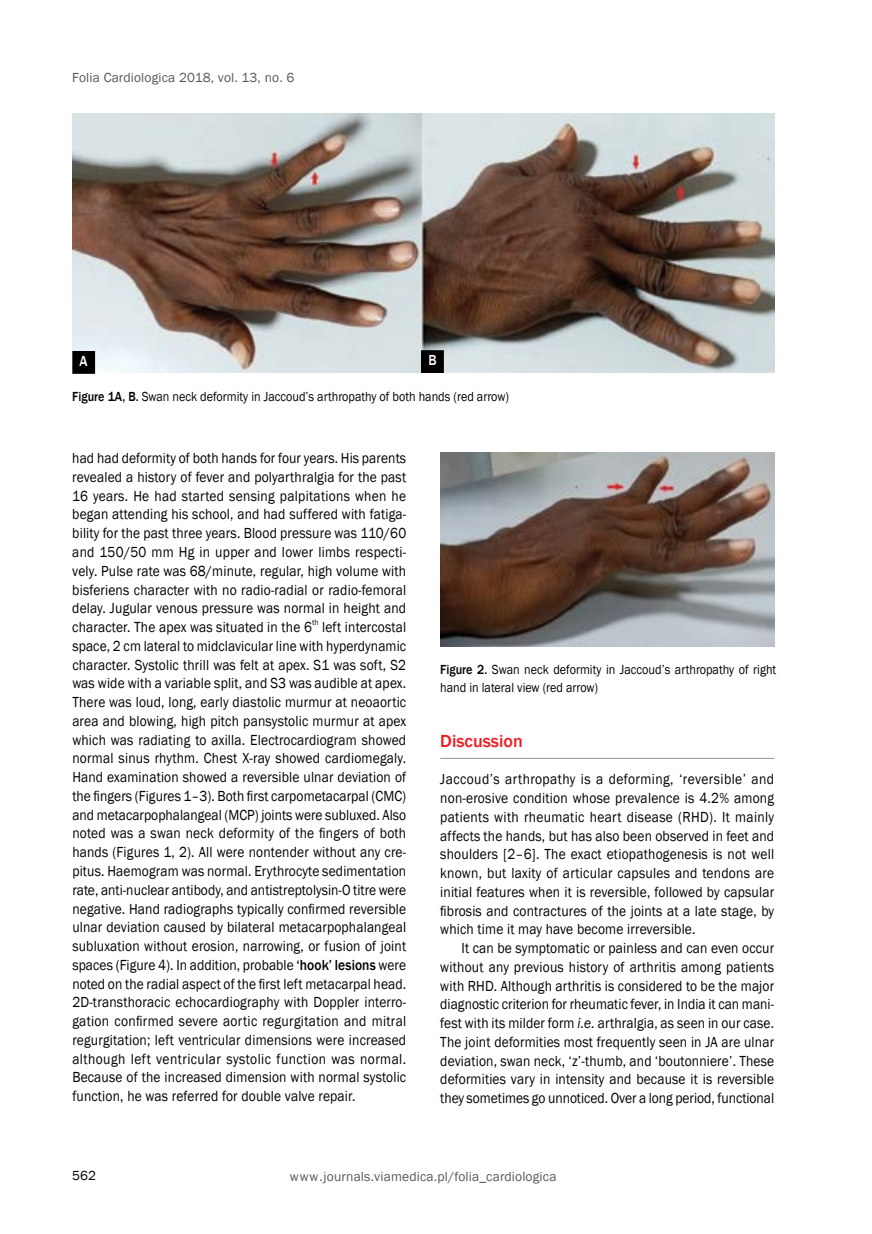
<style>
.page{position:relative;width:872px;height:1234px;background:#fff}
.page>*{position:absolute;margin:0;border:0;box-sizing:border-box;transform-origin:0 0}
.t1{font:500 18px "Franklin Gothic";color:#ed1d24}
.t2{font:15px/18.8px "Franklin Gothic";letter-spacing:.01em;color:#000;text-align:justify;scale:.9 1}
.t3{font:500 15px "Franklin Gothic";color:#fff;scale:.9 1}
.t4{font:13.5px/17.2px "Franklin Gothic";color:#000;scale:.9 1}
.t5{font:13.5px "Franklin Gothic";letter-spacing:.01em;color:#58595b}
.t6{font:13.5px "Franklin Gothic";color:#000}
.t7{font:8.25px "Franklin Gothic";color:#000;scale:.9 1}
.s1{font-weight:500}
.s2{font-style:italic}
</style>
<div class="page">
<hr style="left:440px;top:757px;width:334px;height:1px;background:#939598">
<img style="left:440px;top:452px;width:334px;height:194px">
<img style="left:72px;top:114px;width:702px;height:258px">
<div style="left:73px;top:352px;width:21px;height:21px;background:#000"></div>
<div style="left:72px;top:351px;width:23px;height:23px;border:2px solid #000"></div>
<div style="left:422px;top:351px;width:21px;height:21px;background:#000"></div>
<div style="left:421px;top:350px;width:23px;height:23px;border:2px solid #000"></div>
<p class="t5" style="left:72px;top:69px;width:223px">Folia Cardiologica 2018, vol. 13, no. 6</p>
<p class="t3" style="left:80px;top:352px;width:11px">A</p>
<p class="t3" style="left:428px;top:351px;width:11px">B</p>
<p class="t4" style="left:72px;top:387px;width:487px"><span class="s1">Figure 1A, B.</span> Swan neck deformity in Jaccoud’s arthropathy of both hands (red arrow)</p>
<p class="t2" style="left:72px;top:449px;width:372px">had had deformity of both hands for four years. His parents revealed a history of fever and polyarthralgia for the past 16 years. He had started sensing palpitations when he began attending his school, and had suffered with fatiga&shy;bility for the past three years. Blood pressure was 110/60 and 150/50 mm Hg in upper and lower limbs respecti&shy;vely. Pulse rate was 68/minute, regular, high volume with bisferiens character with no radio-radial or radio-femoral delay. Jugular venous pressure was normal in height and character. The apex was situated in the 6</p>
<p class="t7" style="left:312px;top:617px;width:9px">th</p>
<p class="t2" style="left:72px;top:618px;width:372px;text-indent:250px">left intercostal space, 2 cm lateral to midclavicular line with hyperdynamic character. Systolic thrill was felt at apex. S1 was soft, S2 was wide with a variable split, and S3 was audible at apex.<br>There was loud, long, early diastolic murmur at neoaortic area and blowing, high pitch pansystolic murmur at apex which was radiating to axilla. Electrocardiogram showed normal sinus rhythm. Chest X-ray showed cardiomegaly.<br>Hand examination showed a reversible ulnar deviation of the fingers (Figures 1–3). Both first carpometacarpal (CMC) and metacarpophalangeal (MCP) joints were subluxed. Also noted was a swan neck deformity of the fingers of both hands (Figures 1, 2). All were nontender without any cre&shy;pitus. Haemogram was normal. Erythrocyte sedimentation rate, anti-nuclear antibody, and antistreptolysin-O titre were negative. Hand radiographs typically confirmed reversible ulnar deviation caused by bilateral metacarpophalangeal subluxation without erosion, narrowing, or fusion of joint spaces (Figure 4). In addition, probable <span class="s1">‘hook’ lesions</span> were noted on the radial aspect of the first left metacarpal head.<br>2D-transthoracic echocardiography with Doppler interro&shy;gation confirmed severe aortic regurgitation and mitral regurgitation; left ventricular dimensions were increased although left ventricular systolic function was normal.<br>Because of the increased dimension with normal systolic function, he was referred for double valve repair.</p>
<p class="t4" style="left:440px;top:661px;width:375px"><span class="s1">Figure 2.</span> Swan neck deformity in Jaccoud’s arthropathy of right hand in lateral view (red arrow)</p>
<p class="t1" style="left:440px;top:729px;width:84px">Discussion</p>
<p class="t2" style="left:440px;top:770px;width:372px">Jaccoud’s arthropathy is a deforming, ‘reversible’ and non-erosive condition whose prevalence is 4.2% among patients with rheumatic heart disease (RHD). It mainly affects the hands, but has also been observed in feet and shoulders [2–6]. The exact etiopathogenesis is not well known, but laxity of articular capsules and tendons are initial features when it is reversible, followed by capsular fibrosis and contractures of the joints at a late stage, by which time it may have become irreversible.</p>
<p class="t2" style="left:440px;top:938px;width:372px;text-indent:21px">It can be symptomatic or painless and can even occur without any previous history of arthritis among patients with RHD. Although arthritis is considered to be the major diagnostic criterion for rheumatic fever, in India it can mani&shy;fest with its milder form <span class="s2">i.e.</span> arthralgia, as seen in our case.<br>The joint deformities most frequently seen in JA are ulnar deviation, swan neck, ‘z’-thumb, and ‘boutonniere’. These deformities vary in intensity and because it is reversible they sometimes go unnoticed. Over a long period, functional</p>
<p class="t6" style="left:72px;top:1166px;width:25px">562</p>
<p class="t5" style="left:290px;top:1168px;width:268px">www.journals.viamedica.pl/folia_cardiologica</p>
</div>
